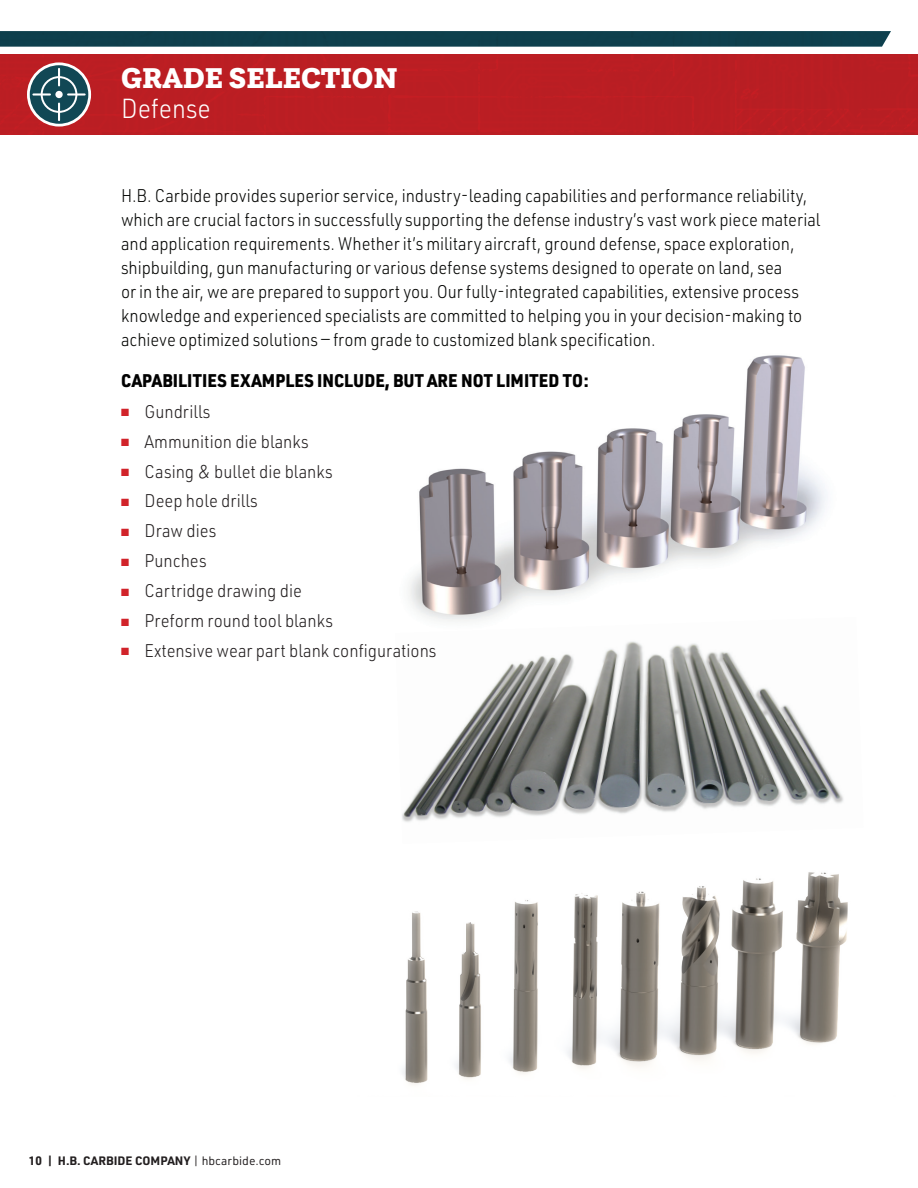
<style>
.page{position:relative;width:918px;height:1188px;background:#fff}
.page>*{position:absolute;margin:0;border:0;box-sizing:border-box;transform-origin:0 0}
.t1{font:900 30px "Questa Slab";color:#fff}
.t2{font:300 27px "URWDIN";color:#fff;scale:.91 1}
.t3{font:300 18px/24px "URWDIN";letter-spacing:-.005em;color:#040503;scale:.91 1}
.t4{font:300 18px "URWDIN";color:#231f20;scale:.91 1}
.t5{font:900 18px "URWDIN";color:#010101;scale:.91 1}
.t6{font:700 12px "URWDIN";color:#231f20}
.s1{color:#d1232a}
.s2{font-weight:400}
</style>
<div class="page">
<img style="left:409px;top:355px;width:417px;height:262px">
<img style="left:402px;top:617px;width:442px;height:205px">
<img style="left:402px;top:872px;width:446px;height:213px">
<div style="left:0;top:54px;width:918px;height:81px;background:#ba1e23"></div>
<svg style="left:28px;top:64px;width:62px;height:61px;background:#2a5b67"></svg>
<div style="left:27px;top:62px;width:64px;height:65px;border:3px solid #fff;border-radius:50%"></div>
<div style="left:41px;top:76px;width:36px;height:37px;border:2px solid #fff;border-radius:50%"></div>
<div style="left:55px;top:91px;width:8px;height:7px;background:#fff;border-radius:50%"></div>
<hr style="left:33px;top:93px;width:17px;height:3px;background:#fff">
<hr style="left:68px;top:93px;width:17px;height:3px;background:#fff">
<svg style="left:58px;top:69px;width:2px;height:16px"></svg>
<svg style="left:58px;top:104px;width:2px;height:16px"></svg>
<img style="left:0;top:31px;width:891px;height:16px">
<h1 class="t1" style="left:121px;top:58px;width:278px">GRADE SELECTION</h1>
<h2 class="t2" style="left:121px;top:90px;width:100px">Defense</h2>
<p class="t3" style="left:121px;top:183px;width:770px">H.B. Carbide provides superior service, industry-leading capabilities and performance reliability, which are crucial factors in successfully supporting the defense industry’s vast work piece material and application requirements. Whether it’s military aircraft, ground defense, space exploration, shipbuilding, gun manufacturing or various defense systems designed to operate on land, sea<br>or in the air, we are prepared to support you. Our fully-integrated capabilities, extensive process knowledge and experienced specialists are committed to helping you in your decision-making to achieve optimized solutions — from grade to customized blank specification.</p>
<p class="t5" style="left:121px;top:368px;width:515px">CAPABILITIES EXAMPLES INCLUDE, BUT ARE NOT LIMITED TO:</p>
<p class="t4" style="left:121px;top:400px;width:100px"><span class="s1">■</span> Gundrills</p>
<p class="t4" style="left:121px;top:430px;width:208px"><span class="s1">■</span> Ammunition die blanks</p>
<p class="t4" style="left:121px;top:459px;width:234px"><span class="s1">■</span> Casing &amp; bullet die blanks</p>
<p class="t4" style="left:121px;top:489px;width:152px"><span class="s1">■</span> Deep hole drills</p>
<p class="t4" style="left:121px;top:519px;width:106px"><span class="s1">■</span> Draw dies</p>
<p class="t4" style="left:121px;top:549px;width:96px"><span class="s1">■</span> Punches</p>
<p class="t4" style="left:121px;top:579px;width:200px"><span class="s1">■</span> Cartridge drawing die</p>
<p class="t4" style="left:121px;top:609px;width:235px"><span class="s1">■</span> Preform round tool blanks</p>
<p class="t4" style="left:121px;top:639px;width:348px"><span class="s1">■</span> Extensive wear part blank configurations</p>
<p class="t6" style="left:29px;top:1153px;width:254px">10 | H.B. CARBIDE COMPANY <span class="s2">| hbcarbide.com</span></p>
</div>
